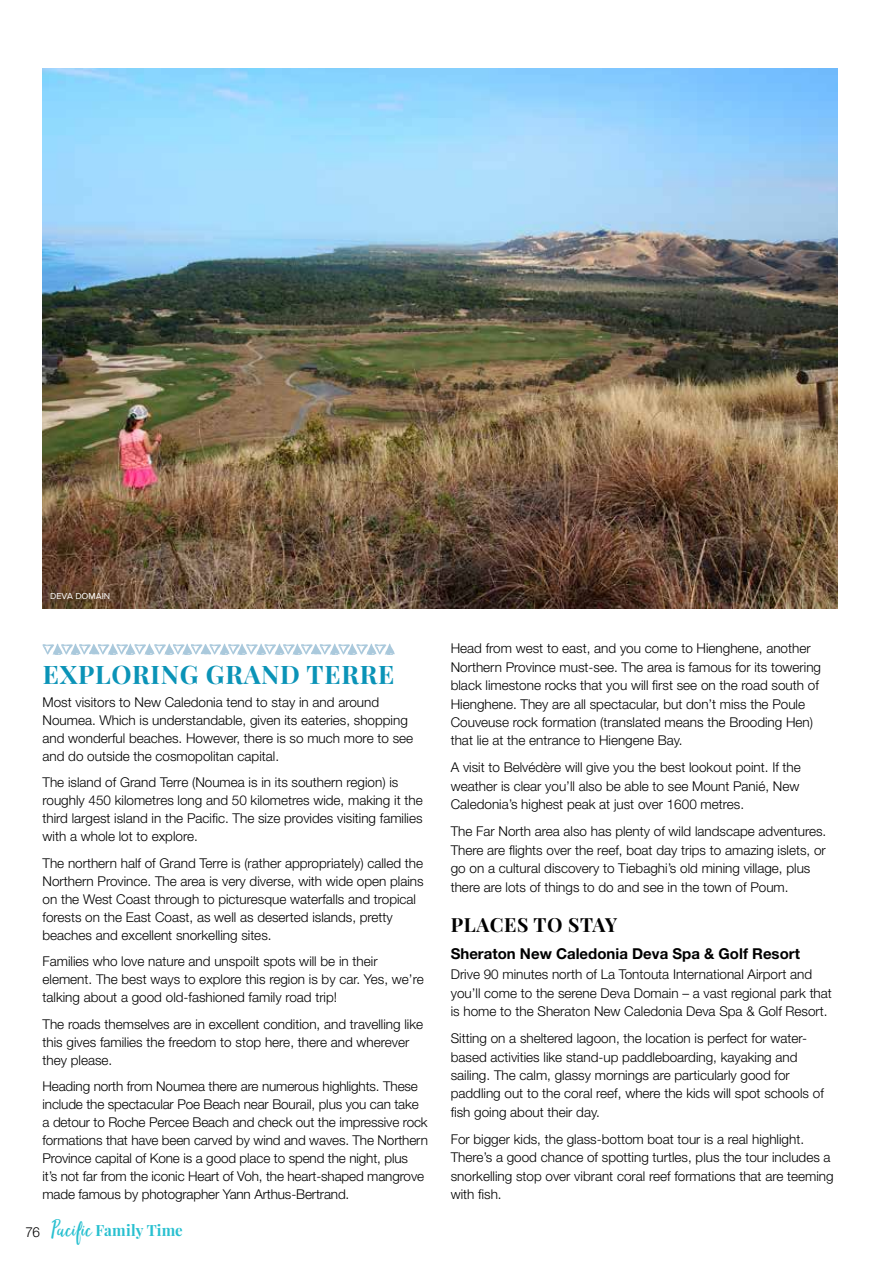
<style>
.page{position:relative;width:893px;height:1263px;background:#fff}
.page>*{position:absolute;margin:0;border:0;box-sizing:border-box;transform-origin:0 0}
.t1{font:700 25.5px "Playfair Display";letter-spacing:.03em;color:#0a93b7}
.t2{font:700 19.5px "Playfair Display";letter-spacing:.03em;color:#000}
.t3{font:700 15.45px "Playfair Display";letter-spacing:.01em;color:#28c0d0}
.t4{font:700 15px "Helvetica Neue LT Std";color:#000}
.t5{font:300 13.5px/18px "Helvetica Neue LT Std";color:#000}
.t6{font:9px "Proxima Nova";color:#fff}
.s1{font-family:"Hello Beautiful";font-weight:400;font-size:27.75px}
</style>
<div class="page">
<img style="left:43px;top:68px;width:795px;height:541px">
<svg style="left:43px;top:643px;width:352px;height:12px"></svg>
<p class="t6" style="left:50px;top:591px;width:62px">DEVA DOMAIN</p>
<h1 class="t1" style="left:43px;top:659px;width:353px">EXPLORING GRAND TERRE</h1>
<p class="t5" style="left:43px;top:692px;width:372px">Most visitors to New Caledonia tend to stay in and around Noumea. Which is understandable, given its eateries, shopping and wonderful beaches. However, there is so much more to see and do outside the cosmopolitan capital.</p>
<p class="t5" style="left:43px;top:773px;width:382px">The island of Grand Terre (Noumea is in its southern region) is roughly 450 kilometres long and 50 kilometres wide, making it the third largest island in the Pacific. The size provides visiting families with a whole lot to explore.</p>
<p class="t5" style="left:43px;top:853px;width:383px">The northern half of Grand Terre is (rather appropriately) called the Northern Province. The area is very diverse, with wide open plains on the West Coast through to picturesque waterfalls and tropical forests on the East Coast, as well as deserted islands, pretty beaches and excellent snorkelling sites.</p>
<p class="t5" style="left:43px;top:952px;width:383px">Families who love nature and unspoilt spots will be in their element. The best ways to explore this region is by car. Yes, we’re talking about a good old-fashioned family road trip!</p>
<p class="t5" style="left:43px;top:1014px;width:382px">The roads themselves are in excellent condition, and travelling like this gives families the freedom to stop here, there and wherever they please.</p>
<p class="t5" style="left:43px;top:1077px;width:387px">Heading north from Noumea there are numerous highlights. These include the spectacular Poe Beach near Bourail, plus you can take a detour to Roche Percee Beach and check out the impressive rock formations that have been carved by wind and waves. The Northern Province capital of Kone is a good place to spend the night, plus<br>it’s not far from the iconic Heart of Voh, the heart-shaped mangrove made famous by photographer Yann Arthus-Bertrand.</p>
<p class="t3" style="left:26px;top:1220px;width:159px"><sub>76</sub> <span class="s1">Pacific</span> Family Time</p>
<p class="t5" style="left:451px;top:639px;width:372px;line-height:18.5px">Head from west to east, and you come to Hienghene, another Northern Province must-see. The area is famous for its towering black limestone rocks that you will first see on the road south of Hienghene. They are all spectacular, but don’t miss the Poule Couveuse rock formation (translated means the Brooding Hen) that lie at the entrance to Hiengene Bay.</p>
<p class="t5" style="left:451px;top:758px;width:352px;line-height:18.5px;text-align:justify">A visit to Belvédère will give you the best lookout point. If the weather is clear you’ll also be able to see Mount Panié, New Caledonia’s highest peak at just over 1600 metres.</p>
<p class="t5" style="left:451px;top:822px;width:377px;line-height:18.5px">The Far North area also has plenty of wild landscape adventures.<br>There are flights over the reef, boat day trips to amazing islets, or go on a cultural discovery to Tiebaghi’s old mining village, plus there are lots of things to do and see in the town of Poum.</p>
<h2 class="t2" style="left:451px;top:912px;width:168px">PLACES TO STAY</h2>
<p class="t4" style="left:451px;top:944px;width:351px">Sheraton New Caledonia Deva Spa &amp; Golf Resort</p>
<p class="t5" style="left:451px;top:965px;width:383px;line-height:18.5px">Drive 90 minutes north of La Tontouta International Airport and you’ll come to the serene Deva Domain – a vast regional park that is home to the Sheraton New Caledonia Deva Spa &amp; Golf Resort.</p>
<p class="t5" style="left:451px;top:1029px;width:375px;line-height:18.5px">Sitting on a sheltered lagoon, the location is perfect for water&shy;based activities like stand-up paddleboarding, kayaking and sailing. The calm, glassy mornings are particularly good for paddling out to the coral reef, where the kids will spot schools of fish going about their day.</p>
<p class="t5" style="left:451px;top:1129px;width:384px;line-height:18.5px">For bigger kids, the glass-bottom boat tour is a real highlight.<br>There’s a good chance of spotting turtles, plus the tour includes a snorkelling stop over vibrant coral reef formations that are teeming with fish.</p>
</div>
